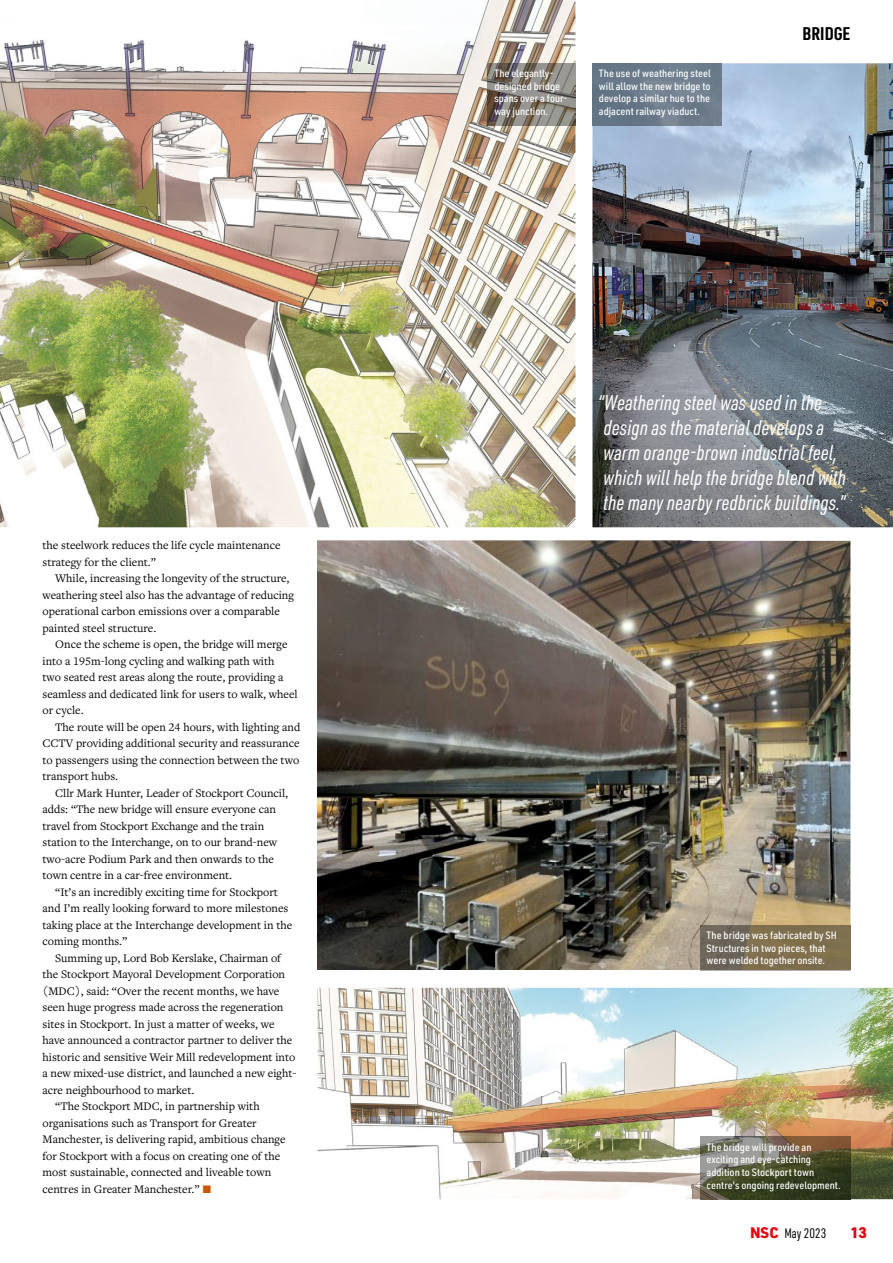
<style>
.page{position:relative;width:893px;height:1263px;background:#fff}
.page>*{position:absolute;margin:0;border:0;box-sizing:border-box;transform-origin:0 0}
.t1{font:italic 21px/25.2px "URWDIN Cond";color:#fff}
.t2{font:700 18px "URWDIN Cond";color:#000}
.t3{font:900 15px "URWDIN";color:#e30613}
.t4{font:13.5px "URWDIN Cond";color:#000}
.t5{font:12px/16.5px "Freight Text Pro";color:#000}
.t6{font:500 10.5px/12.6px "URWDIN Semi Cond";color:#fff}
.s1{color:#c85804}
.s2{font-family:"URWDIN";font-weight:900;font-size:15px;color:#e30613}
</style>
<div class="page">
<img style="left:0;top:0;width:575px;height:527px">
<img style="left:317px;top:541px;width:533px;height:429px">
<img style="left:592px;top:63px;width:301px;height:464px">
<img style="left:317px;top:988px;width:576px;height:211px">
<img style="left:488px;top:63px;width:87px;height:63px">
<img style="left:592px;top:63px;width:129px;height:63px">
<svg style="left:700px;top:970px;width:150px;height:1px"></svg>
<img style="left:700px;top:925px;width:150px;height:45px">
<img style="left:700px;top:1137px;width:150px;height:62px">
<p class="t5" style="left:43px;top:536px;width:240px">the steelwork reduces the life cycle maintenance strategy for the client.”</p>
<p class="t5" style="left:43px;top:569px;width:253px;text-indent:13px">While, increasing the longevity of the structure, weathering steel also has the advantage of reducing operational carbon emissions over a comparable painted steel structure.</p>
<p class="t5" style="left:43px;top:635px;width:257px;text-indent:13px">Once the scheme is open, the bridge will merge into a 195m-long cycling and walking path with<br>two seated rest areas along the route, providing a seamless and dedicated link for users to walk, wheel or cycle.</p>
<p class="t5" style="left:43px;top:718px;width:259px;text-align:justify;text-indent:13px">The route will be open 24 hours, with lighting and CCTV providing additional security and reassurance to passengers using the connection between the two transport hubs.</p>
<p class="t5" style="left:43px;top:784px;width:247px;text-indent:13px">Cllr Mark Hunter, Leader of Stockport Council, adds: “The new bridge will ensure everyone can travel from Stockport Exchange and the train station to the Interchange, on to our brand-new two-acre Podium Park and then onwards to the town centre in a car-free environment.</p>
<p class="t5" style="left:43px;top:883px;width:251px;text-indent:13px">“It’s an incredibly exciting time for Stockport and I’m really looking forward to more milestones taking place at the Interchange development in the coming months.”</p>
<p class="t5" style="left:55px;top:949px;width:227px">Summing up, Lord Bob Kerslake, Chairman of</p>
<p class="t5" style="left:43px;top:965px;width:244px">the Stockport Mayoral Development Corporation</p>
<p class="t5" style="left:43px;top:982px;width:238px">(MDC), said: “Over the recent months, we have</p>
<p class="t5" style="left:43px;top:998px;width:242px">seen huge progress made across the regeneration</p>
<p class="t5" style="left:43px;top:1015px;width:234px">sites in Stockport. In just a matter of weeks, we</p>
<p class="t5" style="left:43px;top:1031px;width:251px">have announced a contractor partner to deliver the</p>
<p class="t5" style="left:43px;top:1048px;width:254px">historic and sensitive Weir Mill redevelopment into</p>
<p class="t5" style="left:43px;top:1064px;width:255px">a new mixed-use district, and launched a new eight-</p>
<p class="t5" style="left:43px;top:1081px;width:153px">acre neighbourhood to market.</p>
<p class="t5" style="left:55px;top:1097px;width:206px">“The Stockport MDC, in partnership with</p>
<p class="t5" style="left:43px;top:1114px;width:216px">organisations such as Transport for Greater</p>
<p class="t5" style="left:43px;top:1130px;width:245px">Manchester, is delivering rapid, ambitious change</p>
<p class="t5" style="left:43px;top:1147px;width:239px">for Stockport with a focus on creating one of the</p>
<p class="t5" style="left:43px;top:1163px;width:230px">most sustainable, connected and liveable town</p>
<p class="t5" style="left:43px;top:1180px;width:170px">centres in Greater Manchester.” <span class="s1">T</span></p>
<p class="t6" style="left:494px;top:67px;width:74px">The elegantly&shy;designed bridge spans over a four&shy;way junction.</p>
<p class="t6" style="left:599px;top:67px;width:114px;text-align:justify">The use of weathering steel will allow the new bridge to develop a similar hue to the adjacent railway viaduct.</p>
<h2 class="t2" style="left:803px;top:22px;width:49px">BRIDGE</h2>
<h1 class="t1" style="left:598px;top:389px;width:249px">“Weathering steel was used in the design as the material develops a warm orange-brown industrial feel, which will help the bridge blend with the many nearby redbrick buildings.”</h1>
<p class="t6" style="left:706px;top:929px;width:132px">The bridge was fabricated by SH<br>Structures in two pieces, that were welded together onsite.</p>
<p class="t6" style="left:706px;top:1140px;width:136px">The bridge will provide an exciting and eye-catching addition to Stockport town centre's ongoing redevelopment.</p>
<p class="t4" style="left:750px;top:1224px;width:78px"><span class="s2">NSC</span> May 2023</p>
<p class="t3" style="left:851px;top:1222px;width:18px">13</p>
</div>
